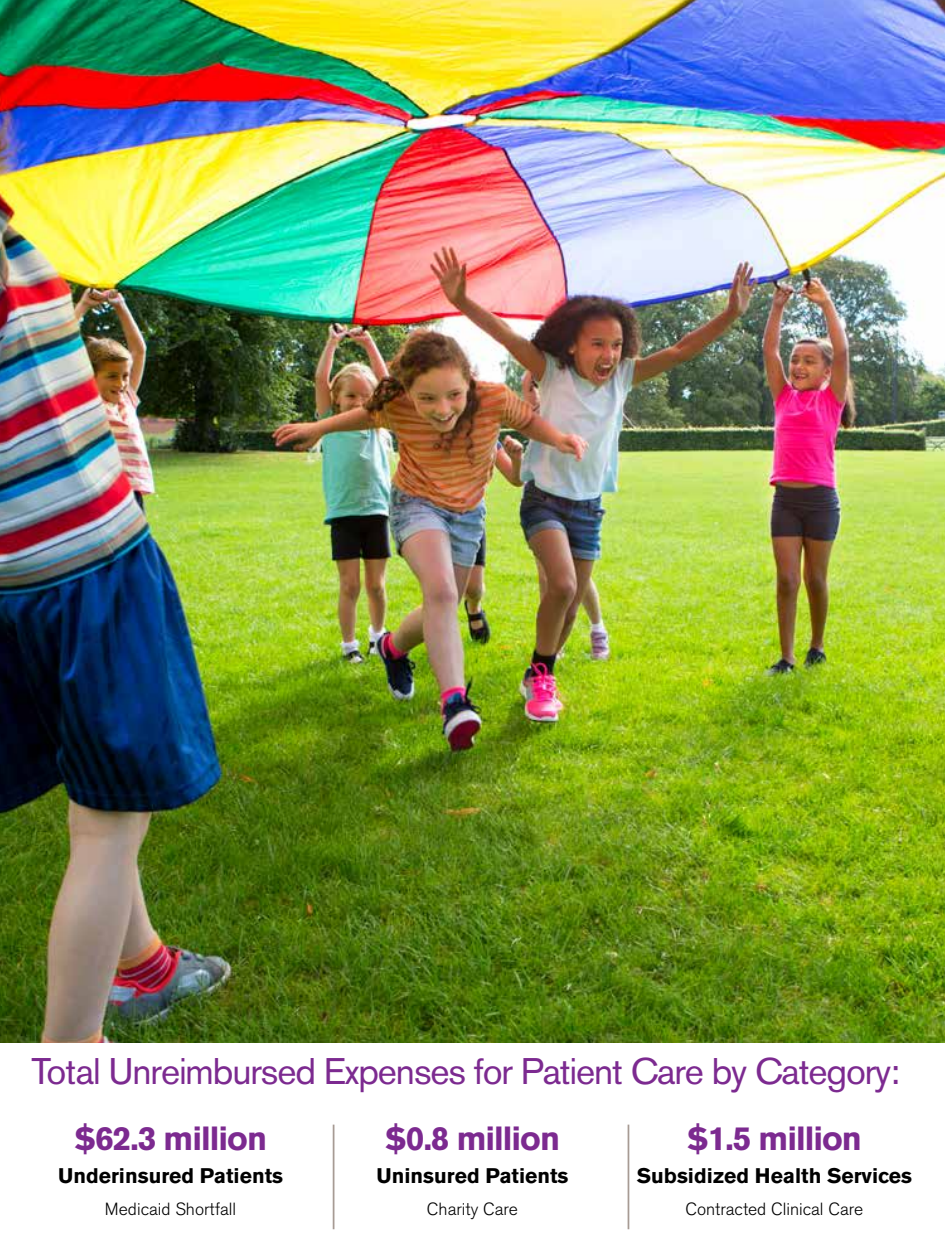
<style>
.page{position:relative;width:945px;height:1260px;background:#fff}
.page>*{position:absolute;margin:0;border:0;box-sizing:border-box;transform-origin:0 0}
.t1{font:36.75px "Akzidenz Grotesk BE";letter-spacing:-.03em;color:#7c2a90}
.t2{font:700 33.25px "Akzidenz Grotesk BE";letter-spacing:-.03em;color:#7c2a90}
.t3{font:700 21px "Akzidenz Grotesk BE";color:#000}
.t4{font:300 17.5px "Akzidenz Grotesk BE";color:#000}
</style>
<div class="page">
<img style="left:0;top:0;width:945px;height:1042px">
<hr style="left:333px;top:1125px;width:1px;height:104px;background:#a79b94">
<hr style="left:628px;top:1125px;width:1px;height:104px;background:#a79b94">
<h1 class="t1" style="left:32px;top:1050px;width:870px">Total Unreimbursed Expenses for Patient Care by Category:</h1>
<h2 class="t2" style="left:74px;top:1119px;width:195px">$62.3 million</h2>
<p class="t3" style="left:58px;top:1163px;width:226px">Underinsured Patients</p>
<p class="t4" style="left:105px;top:1199px;width:133px">Medicaid Shortfall</p>
<h2 class="t2" style="left:385px;top:1119px;width:177px">$0.8 million</h2>
<p class="t3" style="left:376px;top:1163px;width:194px">Uninsured Patients</p>
<p class="t4" style="left:427px;top:1199px;width:93px">Charity Care</p>
<h2 class="t2" style="left:687px;top:1119px;width:177px">$1.5 million</h2>
<p class="t3" style="left:637px;top:1163px;width:277px">Subsidized Health Services</p>
<p class="t4" style="left:685px;top:1199px;width:179px">Contracted Clinical Care</p>
</div>
